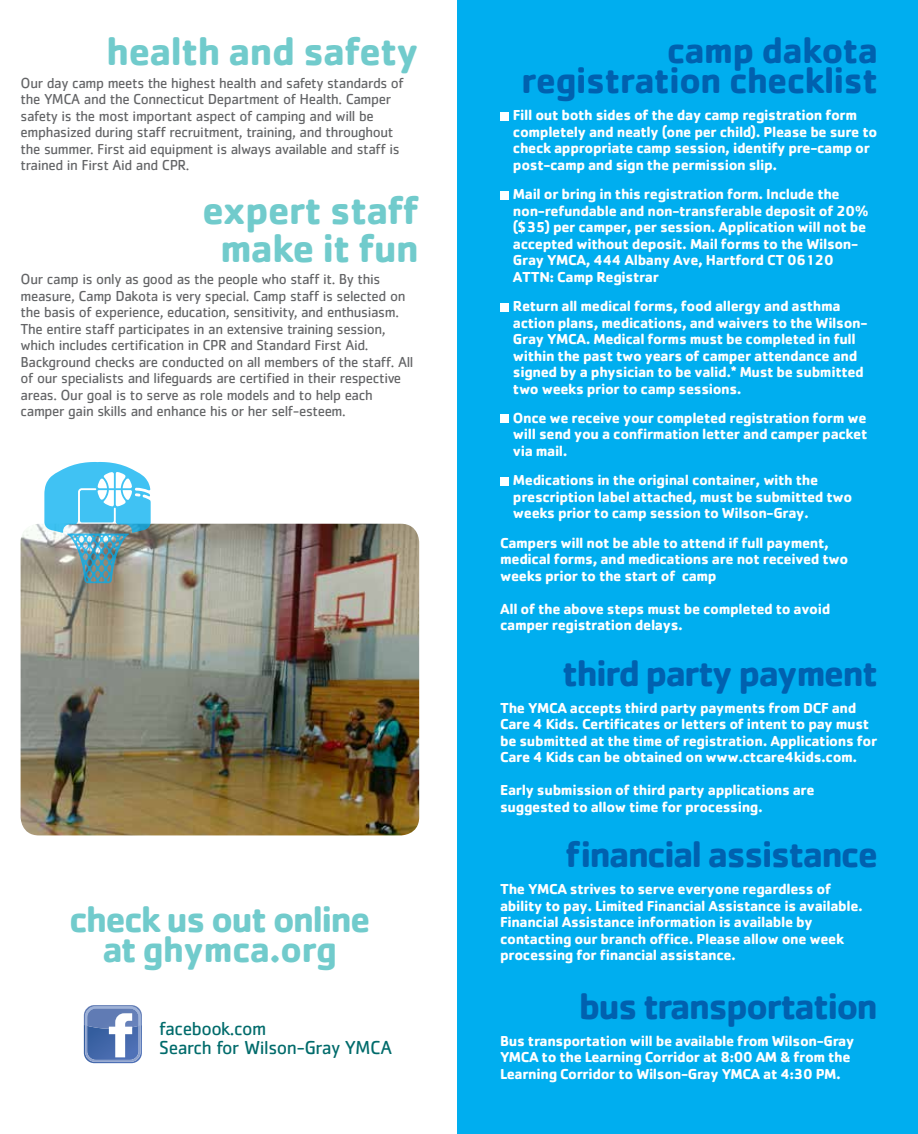
<style>
.page{position:relative;width:918px;height:1134px;background:#fff}
.page>*{position:absolute;margin:0;border:0;box-sizing:border-box;transform-origin:0 0}
.t1{font:700 40.5px/37.5px "Cachet Std";letter-spacing:-.025em;color:#71cbcc;text-align:center}
.t2{font:700 37.5px "Cachet Std";letter-spacing:-.05em;color:#0061af}
.t3{font:700 37.5px/30px "Cachet Std";letter-spacing:-.025em;color:#0061af;text-align:right}
.t4{font:700 37.5px/30px "Cachet Std";letter-spacing:-.05em;color:#71cbcc;text-align:center}
.t5{font:19.5px/19.5px "Cachet Std";letter-spacing:-.025em;color:#006b6b}
.t6{font:700 15px/16.5px "Cachet Std";letter-spacing:-.025em;color:#fff}
.t7{font:15px/16.5px "Cachet Std";letter-spacing:-.025em;color:#636466}
</style>
<div class="page">
<div style="left:458px;top:0;width:460px;height:1134px;background:#00aeef"></div>
<svg style="left:84px;top:1005px;width:58px;height:58px"></svg>
<div style="left:500px;top:112px;width:8px;height:8px;background:#fff"></div>
<div style="left:500px;top:191px;width:8px;height:8px;background:#fff"></div>
<div style="left:500px;top:303px;width:8px;height:8px;background:#fff"></div>
<div style="left:500px;top:415px;width:8px;height:8px;background:#fff"></div>
<div style="left:500px;top:477px;width:8px;height:8px;background:#fff"></div>
<img style="left:21px;top:524px;width:398px;height:311px">
<svg style="left:44px;top:462px;width:107px;height:121px;background:#7cb9cd"></svg>
<h1 class="t1" style="left:106px;top:32px;width:314px">health and safety</h1>
<p class="t7" style="left:21px;top:75px;width:385px">Our day camp meets the highest health and safety standards of the YMCA and the Connecticut Department of Health. Camper safety is the most important aspect of camping and will be emphasized during staff recruitment, training, and throughout the summer. First aid equipment is always available and staff is trained in First Aid and CPR.</p>
<h1 class="t1" style="left:202px;top:191px;width:218px">expert staff make it fun</h1>
<p class="t7" style="left:21px;top:271px;width:394px">Our camp is only as good as the people who staff it. By this measure, Camp Dakota is very special. Camp staff is selected on the basis of experience, education, sensitivity, and enthusiasm.<br>The entire staff participates in an extensive training session, which includes certification in CPR and Standard First Aid.<br>Background checks are conducted on all members of the staff. All of our specialists and lifeguards are certified in their respective areas. Our goal is to serve as role models and to help each camper gain skills and enhance his or her self-esteem.</p>
<h2 class="t4" style="left:69px;top:903px;width:303px">check us out online at ghymca.org</h2>
<h3 class="t5" style="left:159px;top:1018px;width:234px">facebook.com<br>Search for Wilson-Gray YMCA</h3>
<h2 class="t3" style="left:521px;top:34px;width:359px">camp dakota registration checklist</h2>
<p class="t6" style="left:513px;top:107px;width:366px">Fill out both sides of the day camp registration form completely and neatly (one per child). Please be sure to check appropriate camp session, identify pre-camp or post-camp and sign the permission slip.</p>
<p class="t6" style="left:513px;top:185px;width:357px">Mail or bring in this registration form. Include the non-refundable and non-transferable deposit of 20% ($35) per camper, per session. Application will not be accepted without deposit. Mail forms to the Wilson-Gray YMCA, 444 Albany Ave, Hartford CT 06120<br>ATTN: Camp Registrar</p>
<p class="t6" style="left:513px;top:297px;width:356px">Return all medical forms, food allergy and asthma action plans, medications, and waivers to the Wilson-Gray YMCA. Medical forms must be completed in full within the past two years of camper attendance and signed by a physician to be valid.* Must be submitted two weeks prior to camp sessions.</p>
<p class="t6" style="left:513px;top:409px;width:356px;text-align:justify">Once we receive your completed registration form we will send you a confirmation letter and camper packet via mail.</p>
<p class="t6" style="left:513px;top:471px;width:341px">Medications in the original container, with the prescription label attached, must be submitted two weeks prior to camp session to Wilson-Gray.</p>
<p class="t6" style="left:500px;top:534px;width:350px">Campers will not be able to attend if full payment, medical forms, and medications are not received two weeks prior to the start of camp</p>
<p class="t6" style="left:500px;top:600px;width:332px">All of the above steps must be completed to avoid camper registration delays.</p>
<h2 class="t2" style="left:562px;top:649px;width:317px">third party payment</h2>
<p class="t6" style="left:500px;top:699px;width:379px">The YMCA accepts third party payments from DCF and Care 4 Kids. Certificates or letters of intent to pay must be submitted at the time of registration. Applications for Care 4 Kids can be obtained on www.ctcare4kids.com.</p>
<p class="t6" style="left:500px;top:781px;width:316px">Early submission of third party applications are suggested to allow time for processing.</p>
<h2 class="t2" style="left:565px;top:830px;width:314px">financial assistance</h2>
<p class="t6" style="left:500px;top:880px;width:364px">The YMCA strives to serve everyone regardless of ability to pay. Limited Financial Assistance is available.<br>Financial Assistance information is available by contacting our branch office. Please allow one week processing for financial assistance.</p>
<h2 class="t2" style="left:579px;top:982px;width:301px">bus transportation</h2>
<p class="t6" style="left:500px;top:1032px;width:356px">Bus transportation will be available from Wilson-Gray<br>YMCA to the Learning Corridor at 8:00 AM &amp; from the<br>Learning Corridor to Wilson-Gray YMCA at 4:30 PM.</p>
</div>
